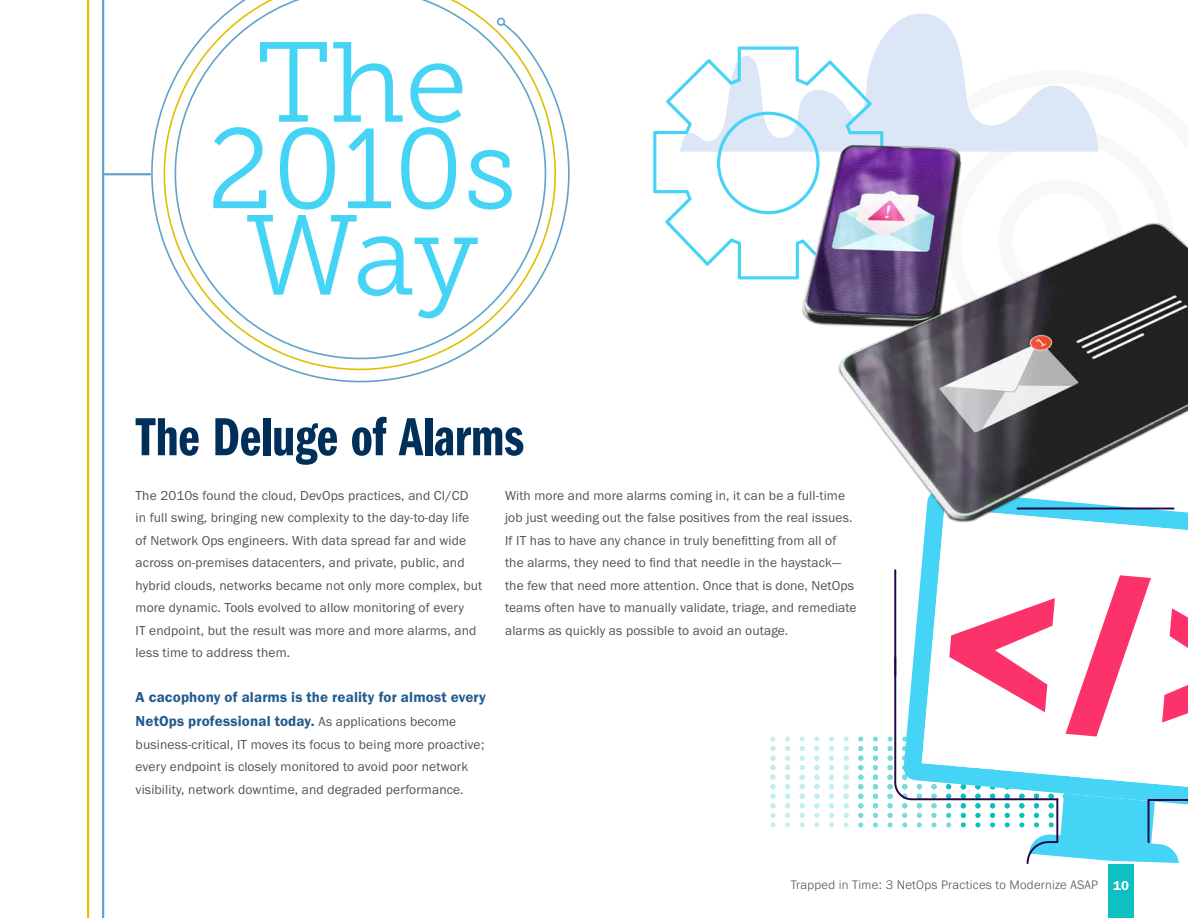
<style>
.page{position:relative;width:1188px;height:918px;background:#fff}
.page>*{position:absolute;margin:0;border:0;box-sizing:border-box;transform-origin:0 0}
.t1{font:113.25px/86.4px "Museo Slab 300";color:#45d4f5;text-align:center}
.t2{font:55.5px "Franklin Gothic URW Com Dem";color:#002f59}
.t3{font:15px/24px "Franklin Gothic URW Dem";letter-spacing:.01em;color:#225c8e}
.t4{font:13.5px/22.5px "Franklin Gothic URW Boo";letter-spacing:.01em;color:#525252}
.t5{font:300 12.75px "Franklin Gothic URW";letter-spacing:.02em;color:#525252}
.s1{font-family:"Franklin Gothic URW Boo";font-size:13.5px;color:#525252}
.s2{font-family:"Franklin Gothic URW Dem";font-weight:400;font-size:13.5px;color:#fff}
</style>
<div class="page">
<hr style="left:87px;top:0;width:2px;height:918px;background:#dfc004">
<hr style="left:102px;top:0;width:2px;height:918px;background:#63a3c9">
<hr style="left:105px;top:173px;width:45px;height:2px;background:#63a3c9">
<svg style="left:126px;top:102px;width:444px;height:281px"></svg>
<svg style="left:163px;top:0;width:394px;height:371px"></svg>
<svg style="left:873px;top:736px;width:5px;height:91px"></svg>
<svg style="left:858px;top:736px;width:5px;height:91px"></svg>
<svg style="left:844px;top:736px;width:5px;height:91px"></svg>
<svg style="left:800px;top:736px;width:5px;height:91px"></svg>
<svg style="left:829px;top:736px;width:5px;height:91px"></svg>
<svg style="left:785px;top:736px;width:5px;height:91px"></svg>
<svg style="left:814px;top:736px;width:5px;height:91px"></svg>
<svg style="left:770px;top:736px;width:5px;height:91px"></svg>
<svg style="left:738px;top:13px;width:352px;height:104px"></svg>
<svg style="left:653px;top:47px;width:230px;height:214px"></svg>
<svg style="left:717px;top:112px;width:103px;height:5px"></svg>
<svg style="left:922px;top:548px;width:19px;height:27px"></svg>
<hr style="left:894px;top:569px;width:2px;height:107px;background:#240547">
<svg style="left:888px;top:575px;width:300px;height:289px"></svg>
<img style="left:702px;top:117px;width:486px;height:431px">
<div style="left:1108px;top:864px;width:26px;height:54px;background:#0ec0c0"></div>
<h1 class="t1" style="left:207px;top:40px;width:311px">The<br>2010s<br>Way</h1>
<h2 class="t2" style="left:136px;top:398px;width:390px">The Deluge of Alarms</h2>
<p class="t4" style="left:136px;top:484px;width:348px">The 2010s found the cloud, DevOps practices, and CI/CD<br>in full swing, bringing new complexity to the day-to-day life of Network Ops engineers. With data spread far and wide across on-premises datacenters, and private, public, and hybrid clouds, networks became not only more complex, but more dynamic. Tools evolved to allow monitoring of every<br>IT endpoint, but the result was more and more alarms, and less time to address them.</p>
<p class="t3" style="left:136px;top:685px;width:352px">A cacophony of alarms is the reality for almost every<br>NetOps professional today. <span class="s1">As applications become</span></p>
<p class="t4" style="left:136px;top:733px;width:350px">business-critical, IT moves its focus to being more proactive; every endpoint is closely monitored to avoid poor network visibility, network downtime, and degraded performance.</p>
<p class="t4" style="left:505px;top:484px;width:353px">With more and more alarms coming in, it can be a full-time job just weeding out the false positives from the real issues.<br>If IT has to have any chance in truly benefitting from all of the alarms, they need to find that needle in the haystack— the few that need more attention. Once that is done, NetOps teams often have to manually validate, triage, and remediate alarms as quickly as possible to avoid an outage.</p>
<p class="t5" style="left:791px;top:877px;width:340px">Trapped in Time: 3 NetOps Practices to Modernize ASAP <span class="s2">10</span></p>
</div>
